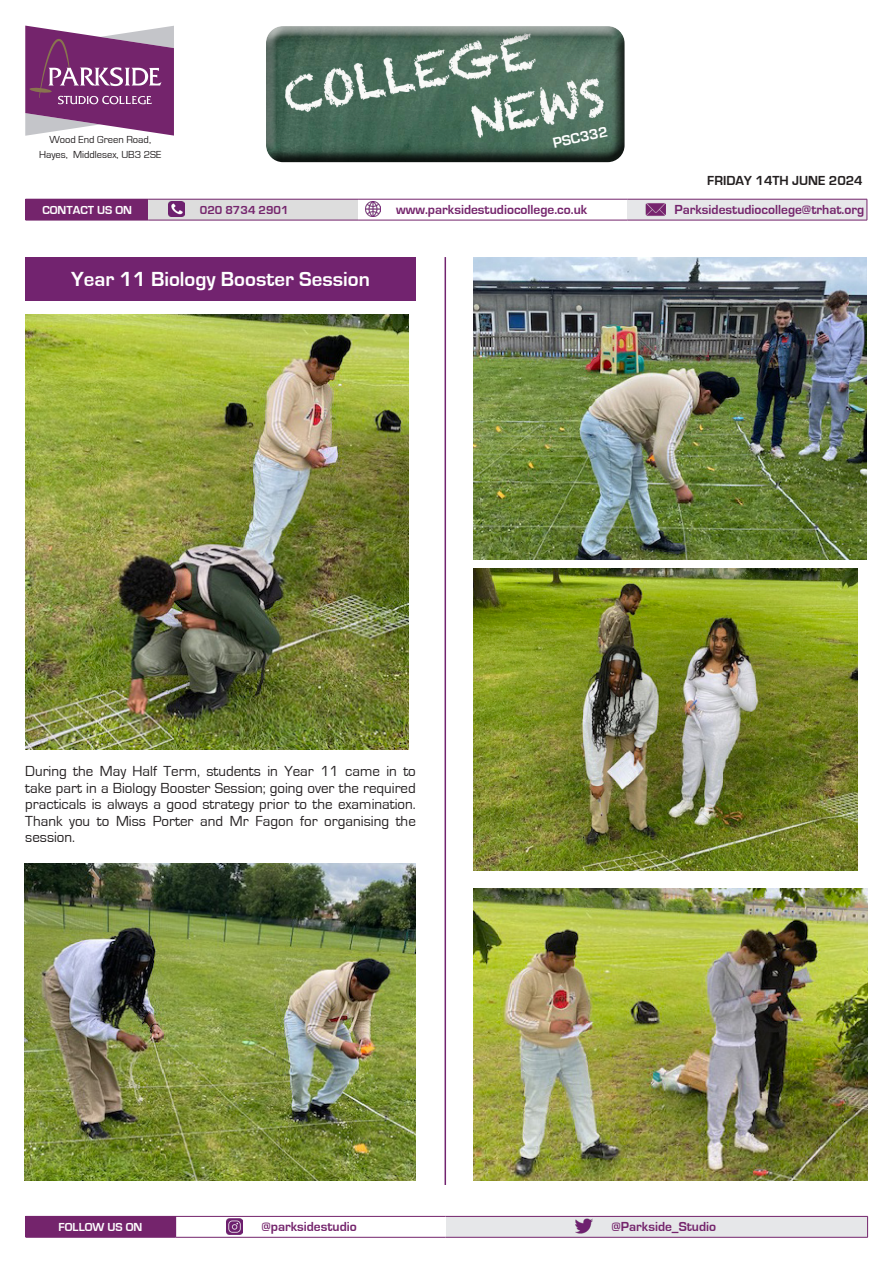
<style>
.page{position:relative;width:893px;height:1263px;background:#fff}
.page>*{position:absolute;margin:0;border:0;box-sizing:border-box;transform-origin:0 0}
.Paragraph_Style_2{font:700 21px "Eurostile";color:#fff}
.Paragraph_Style_1{font:15px/16.5px "Eurostile";color:#231f20;text-align:justify}
.t1{font:700 15px "Eurostile";color:#fff}
.t2{font:700 13.5px "Eurostile";color:#74246c}
.t3{font:700 13.5px "Eurostile";color:#231f20}
.t4{font:700 12px "Eurostile";color:#fff}
.t5{font:700 12px "Eurostile";color:#74246c}
.t6{font:10.5px/15px "Eurostile";color:#231f20;text-align:center}
</style>
<div class="page">
<hr style="left:445px;top:257px;width:1px;height:928px;background:#72236f">
<div style="left:26px;top:1216px;width:150px;height:21px;background:#74246c"></div>
<div style="left:446px;top:1216px;width:422px;height:21px;background:#e6e7e9"></div>
<hr style="left:176px;top:1216px;width:270px;height:1px;background:#74246c">
<hr style="left:176px;top:1237px;width:270px;height:1px;background:#74246c">
<hr style="left:446px;top:1216px;width:422px;height:1px;background:#74246c">
<svg style="left:867px;top:1216px;width:1px;height:21px"></svg>
<hr style="left:446px;top:1237px;width:422px;height:1px;background:#74246c">
<hr style="left:26px;top:1237px;width:150px;height:1px;background:#74246c">
<div style="left:263px;top:23px;width:362px;height:129px;background:#fff;opacity:.75"></div>
<div style="left:263px;top:30px;width:362px;height:133px;background:#231f20;opacity:.75"></div>
<svg style="left:25px;top:26px;width:149px;height:110px;background:#935a8d"></svg>
<div style="left:26px;top:199px;width:123px;height:21px;background:#74246c"></div>
<div style="left:149px;top:199px;width:209px;height:21px;background:#ddd"></div>
<div style="left:628px;top:199px;width:239px;height:21px;background:#e6e7e9"></div>
<hr style="left:26px;top:220px;width:123px;height:1px;background:#74246c">
<hr style="left:149px;top:199px;width:209px;height:1px;background:#74246c">
<hr style="left:149px;top:220px;width:209px;height:1px;background:#74246c">
<hr style="left:358px;top:199px;width:270px;height:1px;background:#74246c">
<hr style="left:358px;top:220px;width:270px;height:1px;background:#74246c">
<hr style="left:628px;top:199px;width:239px;height:1px;background:#74246c">
<svg style="left:867px;top:199px;width:1px;height:21px"></svg>
<hr style="left:628px;top:220px;width:239px;height:1px;background:#74246c">
<img style="left:646px;top:203px;width:19px;height:13px">
<img style="left:366px;top:202px;width:15px;height:15px">
<img style="left:168px;top:201px;width:16px;height:16px">
<img style="left:227px;top:1219px;width:16px;height:15px">
<img style="left:576px;top:1218px;width:17px;height:16px">
<div style="left:25px;top:257px;width:391px;height:44px;background:#72236f"></div>
<img style="left:473px;top:568px;width:384px;height:303px">
<img style="left:473px;top:257px;width:394px;height:302px">
<img style="left:25px;top:315px;width:384px;height:434px">
<img style="left:24px;top:863px;width:392px;height:317px">
<img style="left:473px;top:888px;width:394px;height:292px">
<p class="t6" style="left:39px;top:132px;width:124px">Wood End Green Road,<br>Hayes, Middlesex, UB3 2SE</p>
<p class="t1" style="left:551px;top:135px;width:57px;rotate:-12deg">PSC332</p>
<p class="t3" style="left:707px;top:173px;width:157px">FRIDAY 14TH JUNE 2024</p>
<p class="t4" style="left:42px;top:203px;width:91px">CONTACT US ON</p>
<p class="t5" style="left:200px;top:203px;width:90px">020 8734 2901</p>
<p class="t2" style="left:396px;top:202px;width:193px">www.parksidestudiocollege.co.uk</p>
<p class="t2" style="left:674px;top:202px;width:191px">Parksidestudiocollege@trhat.org</p>
<p class="Paragraph_Style_2" style="left:71px;top:268px;width:300px">Year 11 Biology Booster Session</p>
<p class="Paragraph_Style_1" style="left:25px;top:763px;width:392px">During the May Half Term, students in Year 11 came in to take part in a Biology Booster Session; going over the required practicals is always a good strategy prior to the examination.<br>Thank you to Miss Porter and Mr Fagon for organising the session.</p>
<p class="t4" style="left:59px;top:1220px;width:85px">FOLLOW US ON</p>
<p class="t2" style="left:261px;top:1219px;width:97px">@parksidestudio</p>
<p class="t2" style="left:611px;top:1219px;width:106px">@Parkside_Studio</p>
</div>
